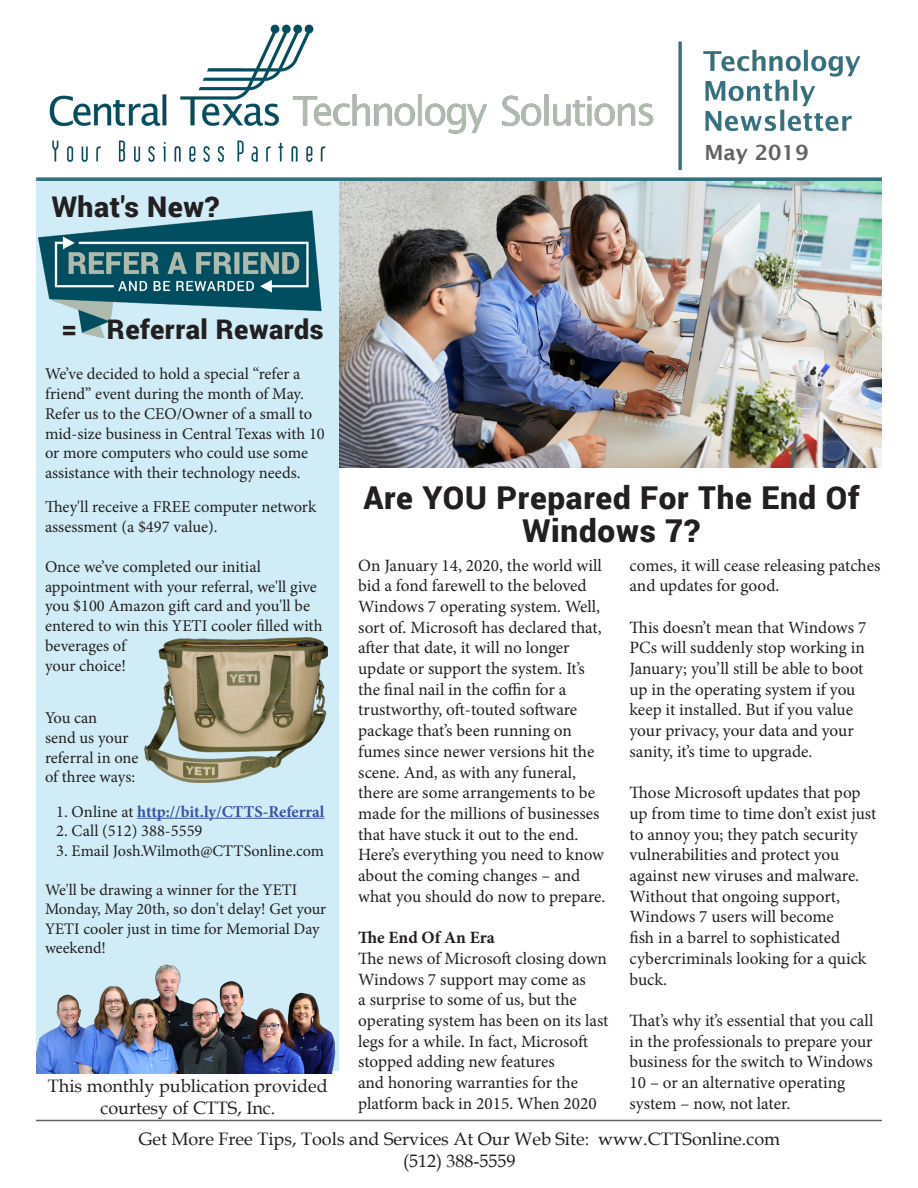
<style>
.page{position:relative;width:918px;height:1188px;background:#fff}
.page>*{position:absolute;margin:0;border:0;box-sizing:border-box;transform-origin:0 0}
.t1{font:900 31.5px/33px "Roboto";letter-spacing:.025em;color:#231f20;text-align:center}
.t2{font:900 28.5px "Roboto";letter-spacing:.02em;color:#231f20}
.t3{font:900 27px "Roboto";letter-spacing:.02em;color:#231f20}
.t4{font:600 21px "Lucida Sans";color:#636366}
.t5{font:18px/21.6px "Book Antiqua";color:#231f20;text-align:center}
.t6{font:17.25px/20.7px "Minion Pro";letter-spacing:-.005em;color:#231f20}
.t7{font:700 17.25px "Minion Pro";color:#231f20}
.t8{font:16.5px/19.8px "Minion Pro";color:#231f20}
.t9{font:700 16.5px "Minion Pro";letter-spacing:-.005em;color:#3a53a3}
.t10{font:16.2px/19.4px "Minion Pro";color:#231f20}
.s1{font-weight:400;color:#231f20}
.s2{font-size:16.5px}
</style>
<div class="page">
<img style="left:36px;top:24px;width:846px;height:158px">
<div style="left:37px;top:182px;width:302px;height:889px;background:#d0edf7"></div>
<hr style="left:36px;top:1120px;width:846px;height:1px;background:#636366">
<img style="left:37px;top:964px;width:299px;height:110px">
<hr style="left:137px;top:818px;width:188px;height:1px;background:#3a53a3">
<img style="left:339px;top:181px;width:543px;height:287px">
<img style="left:36px;top:202px;width:286px;height:147px">
<img style="left:145px;top:638px;width:183px;height:145px">
<p class="t2" style="left:52px;top:187px;width:169px">What's New?</p>
<p class="t3" style="left:62px;top:310px;width:264px">= Referral Rewards</p>
<p class="t4" style="left:704px;top:140px;width:106px">May 2019</p>
<p class="t8" style="left:45px;top:364px;width:260px">We’ve decided to hold a special “refer a friend” event during the month of May.</p>
<p class="t8" style="left:45px;top:404px;width:281px">Refer us to the CEO/Owner of a small to mid-size business in Central Texas with 10 or more computers who could use some assistance with their technology needs.</p>
<p class="t8" style="left:45px;top:497px;width:273px">They'll receive a FREE computer network assessment (a $497 value).</p>
<p class="t8" style="left:45px;top:557px;width:279px">Once we’ve completed our initial appointment with your referral, we'll give you $100 Amazon gift card and you'll be entered to win this YETI cooler filled with beverages of<br>your choice!</p>
<p class="t8" style="left:45px;top:708px;width:95px">You can<br>send us your referral in one of three ways:</p>
<p class="t9" style="left:56px;top:800px;width:270px"><span class="s1">1. Online at</span> http://bit.ly/CTTS-Referral</p>
<p class="t8" style="left:56px;top:821px;width:148px">2. Call (512) 388-5559</p>
<p class="t10" style="left:56px;top:841px;width:269px"><span class="s2">3.</span> Email Josh.Wilmoth@CTTSonline.com</p>
<p class="t10" style="left:45px;top:880px;width:283px">We'll be drawing a winner for the YETI<br>Monday, May 20th, so don't delay! Get your<br>YETI cooler just in time for Memorial Day weekend!</p>
<p class="t1" style="left:363px;top:480px;width:498px">Are YOU Prepared For The End Of<br>Windows 7?</p>
<p class="t6" style="left:358px;top:555px;width:249px">On January 14, 2020, the world will bid a fond farewell to the beloved Windows 7 operating system. Well, sort of. Microsoft has declared that, after that date, it will no longer update or support the system. It’s the final nail in the coffin for a trustworthy, oft-touted software package that’s been running on fumes since newer versions hit the scene. And, as with any funeral, there are some arrangements to be made for the millions of businesses that have stuck it out to the end.<br>Here’s everything you need to know about the coming changes – and what you should do now to prepare.</p>
<p class="t7" style="left:358px;top:925px;width:138px">The End Of An Era</p>
<p class="t6" style="left:358px;top:948px;width:252px">The news of Microsoft closing down<br>Windows 7 support may come as<br>a surprise to some of us, but the operating system has been on its last legs for a while. In fact, Microsoft stopped adding new features<br>and honoring warranties for the platform back in 2015. When 2020</p>
<p class="t6" style="left:630px;top:555px;width:252px">comes, it will cease releasing patches and updates for good.</p>
<p class="t6" style="left:630px;top:617px;width:238px">This doesn’t mean that Windows 7<br>PCs will suddenly stop working in<br>January; you’ll still be able to boot up in the operating system if you keep it installed. But if you value your privacy, your data and your sanity, it’s time to upgrade.</p>
<p class="t6" style="left:630px;top:782px;width:248px">Those Microsoft updates that pop up from time to time don’t exist just to annoy you; they patch security vulnerabilities and protect you against new viruses and malware.<br>Without that ongoing support,<br>Windows 7 users will become<br>fish in a barrel to sophisticated cybercriminals looking for a quick buck.</p>
<p class="t6" style="left:630px;top:1010px;width:245px">That’s why it’s essential that you call in the professionals to prepare your business for the switch to Windows 10 – or an alternative operating system – now, not later.</p>
<p class="t5" style="left:48px;top:1075px;width:281px">This monthly publication provided courtesy of CTTS, Inc.</p>
<p class="t5" style="left:139px;top:1128px;width:643px">Get More Free Tips, Tools and Services At Our Web Site: www.CTTSonline.com</p>
<p class="t5" style="left:403px;top:1150px;width:114px">(512) 388-5559</p>
</div>
